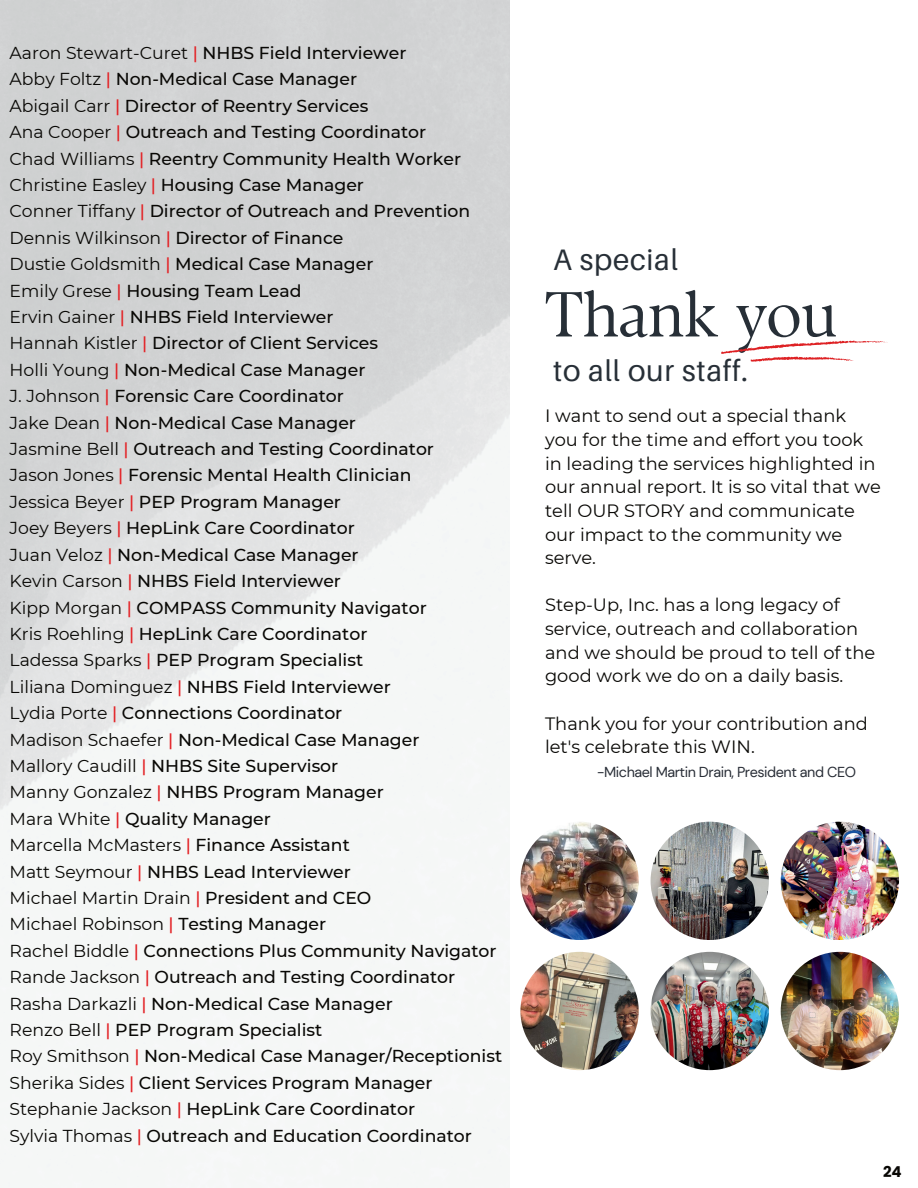
<style>
.page{position:relative;width:918px;height:1188px;background:#fff}
.page>*{position:absolute;margin:0;border:0;box-sizing:border-box;transform-origin:0 0}
.t1{font:63.45px "TY Serif D";color:#272f37}
.t2{font:29.55px "Aileron";letter-spacing:.025em;color:#272f37}
.t3{font:17.85px/23.7px "Montserrat";color:#080704}
.t4{font:500 17.25px/26.4px "Montserrat";color:#080704}
.t5{font:17.25px "Montserrat";color:#080704}
.t6{font:700 15px "Poppins";color:#080704}
.t7{font:14.4px "DM Sans";letter-spacing:-.03em;color:#292e37}
.s1{font-weight:400}
.s2{color:#e32125}
.s3{font-weight:500;color:#e32125}
.s4{font-weight:500}
</style>
<div class="page">
<svg style="left:721px;top:340px;width:167px;height:22px"></svg>
<img style="left:520px;top:822px;width:119px;height:118px;border-radius:50%">
<img style="left:651px;top:822px;width:118px;height:118px;border-radius:50%">
<img style="left:781px;top:822px;width:118px;height:118px;border-radius:50%">
<img style="left:520px;top:952px;width:119px;height:118px">
<img style="left:651px;top:952px;width:118px;height:118px">
<img style="left:781px;top:952px;width:118px;height:118px;border-radius:50%">
<p class="t4" style="left:10px;top:39px;width:398px"><span class="s1">Aaron Stewart-Curet</span> <span class="s2">|</span> NHBS Field Interviewer</p>
<p class="t4" style="left:10px;top:65px;width:418px"><span class="s1">Abby Foltz</span> <span class="s2">|</span> Non-Medical Case Manager<br><span class="s1">Abigail Carr</span> <span class="s2">|</span> Director of Reentry Services<br><span class="s1">Ana Cooper</span> <span class="s2">|</span> Outreach and Testing Coordinator</p>
<p class="t4" style="left:10px;top:171px;width:462px"><span class="s1">Christine Easley</span> <span class="s2">|</span> Housing Case Manager<br><span class="s1">Conner Tiffany</span> <span class="s2">|</span> Director of Outreach and Prevention <span class="s1">Dennis Wilkinson</span> <span class="s2">|</span> Director of Finance<br><span class="s1">Dustie Goldsmith</span> <span class="s2">|</span> Medical Case Manager<br><span class="s1">Emily Grese</span> <span class="s2">|</span> Housing Team Lead</p>
<p class="t4" style="left:10px;top:329px;width:370px"><span class="s1">Hannah Kistler</span> <span class="s2">|</span> Director of Client Services<br><span class="s1">Holli Young</span> <span class="s2">|</span> Non-Medical Case Manager<br><span class="s1">J. Johnson</span> <span class="s2">|</span> Forensic Care Coordinator</p>
<p class="t4" style="left:10px;top:145px;width:453px"><span class="s1">Chad Williams</span> <span class="s2">|</span> Reentry Community Health Worker</p>
<p class="t4" style="left:10px;top:303px;width:325px"><span class="s1">Ervin Gainer</span> <span class="s2">|</span> NHBS Field Interviewer</p>
<p class="t4" style="left:10px;top:409px;width:426px"><span class="s1">Jake Dean</span> <span class="s2">|</span> Non-Medical Case Manager<br><span class="s1">Jasmine Bell</span> <span class="s2">|</span> Outreach and Testing Coordinator</p>
<p class="t4" style="left:10px;top:488px;width:351px"><span class="s1">Jessica Beyer</span> <span class="s2">|</span> PEP Program Manager <span class="s1">Joey Beyers</span> <span class="s2">|</span> HepLink Care Coordinator <span class="s1">Juan Veloz</span> <span class="s2">|</span> Non-Medical Case Manager <span class="s1">Kevin Carson</span> <span class="s2">|</span> NHBS Field Interviewer</p>
<p class="t4" style="left:10px;top:461px;width:403px"><span class="s1">Jason Jones</span> <span class="s2">|</span> Forensic Mental Health Clinician</p>
<p class="t4" style="left:10px;top:594px;width:419px"><span class="s1">Kipp Morgan</span> <span class="s2">|</span> COMPASS Community Navigator</p>
<p class="t4" style="left:10px;top:620px;width:359px"><span class="s1">Kris Roehling</span> <span class="s2">|</span> HepLink Care Coordinator<br><span class="s1">Ladessa Sparks</span> <span class="s2">|</span> PEP Program Specialist</p>
<p class="t4" style="left:10px;top:699px;width:411px"><span class="s1">Lydia Porte</span> <span class="s2">|</span> Connections Coordinator <span class="s1">Madison Schaefer</span> <span class="s2">|</span> Non-Medical Case Manager <span class="s1">Mallory Caudill</span> <span class="s2">|</span> NHBS Site Supervisor<br><span class="s1">Manny Gonzalez</span> <span class="s2">|</span> NHBS Program Manager <span class="s1">Mara White</span> <span class="s2">|</span> Quality Manager<br><span class="s1">Marcella McMasters</span> <span class="s2">|</span> Finance Assistant<br><span class="s1">Matt Seymour</span> <span class="s2">|</span> NHBS Lead Interviewer</p>
<p class="t4" style="left:10px;top:910px;width:489px"><span class="s1">Michael Robinson</span> <span class="s2">|</span> Testing Manager<br><span class="s1">Rachel Biddle</span> <span class="s2">|</span> Connections Plus Community Navigator<br><span class="s1">Rande Jackson</span> <span class="s2">|</span> Outreach and Testing Coordinator</p>
<p class="t4" style="left:10px;top:673px;width:383px"><span class="s1">Liliana Dominguez</span> <span class="s2">|</span> NHBS Field Interviewer</p>
<p class="t5" style="left:10px;top:886px;width:363px">Michael Martin Drain <span class="s3">|</span> <span class="s4">President and CEO</span></p>
<p class="t4" style="left:10px;top:990px;width:385px"><span class="s1">Rasha Darkazli</span> <span class="s2">|</span> Non-Medical Case Manager</p>
<p class="t4" style="left:10px;top:1016px;width:314px"><span class="s1">Renzo Bell</span> <span class="s2">|</span> PEP Program Specialist</p>
<p class="t4" style="left:10px;top:1042px;width:494px"><span class="s1">Roy Smithson</span> <span class="s2">|</span> Non-Medical Case Manager/Receptionist<br><span class="s1">Sherika Sides</span> <span class="s2">|</span> Client Services Program Manager</p>
<p class="t4" style="left:10px;top:1122px;width:464px"><span class="s1">Sylvia Thomas</span> <span class="s2">|</span> Outreach and Education Coordinator</p>
<p class="t4" style="left:10px;top:1095px;width:407px"><span class="s1">Stephanie Jackson</span> <span class="s2">|</span> HepLink Care Coordinator</p>
<h2 class="t2" style="left:553px;top:243px;width:126px">A special</h2>
<h1 class="t1" style="left:545px;top:271px;width:294px">Thank you</h1>
<h2 class="t2" style="left:553px;top:354px;width:196px">to all our staff.</h2>
<p class="t3" style="left:545px;top:404px;width:337px">I want to send out a special thank you for the time and effort you took in leading the services highlighted in our annual report. It is so vital that we tell OUR STORY and communicate our impact to the community we serve.</p>
<p class="t3" style="left:545px;top:593px;width:332px">Step-Up, Inc. has a long legacy of service, outreach and collaboration and we should be proud to tell of the good work we do on a daily basis.</p>
<p class="t3" style="left:545px;top:711px;width:324px">Thank you for your contribution and let's celebrate this WIN.</p>
<p class="t7" style="left:597px;top:763px;width:260px">-Michael Martin Drain, President and CEO</p>
<p class="t6" style="left:883px;top:1163px;width:20px">24</p>
</div>
